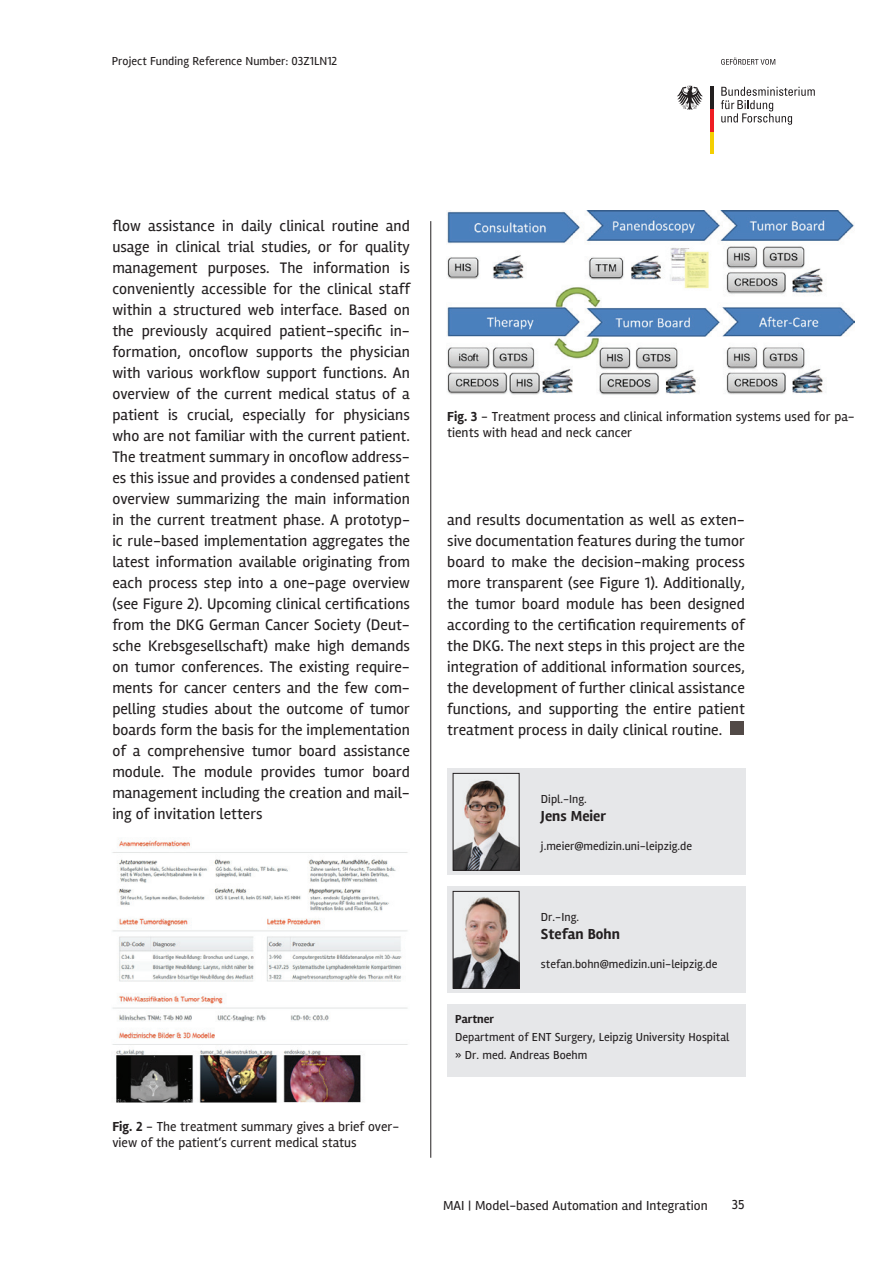
<style>
.page{position:relative;width:893px;height:1263px;background:#fff}
.page>*{position:absolute;margin:0;border:0;box-sizing:border-box;transform-origin:0 0}
.t1{font:15.75px/21px "Rambla";color:#231f20;text-align:justify}
.t2{font:700 15px "Rambla";color:#231f20}
.t3{font:13.5px/16.2px "Rambla";color:#231f20}
.t4{font:12px/18px "Rambla";color:#231f20}
.t5{font:700 12px "Rambla";color:#231f20}
.s1{color:#fff}
.s2{font-weight:700}
</style>
<div class="page">
<div style="left:731px;top:722px;width:13px;height:13px;background:#524a47"></div>
<div style="left:447px;top:768px;width:298px;height:106px;background:#e6e7e9"></div>
<div style="left:447px;top:886px;width:298px;height:106px;background:#e6e7e9"></div>
<div style="left:447px;top:1004px;width:298px;height:73px;background:#e6e7e9"></div>
<img style="left:455px;top:780px;width:62px;height:88px">
<div style="left:453px;top:773px;width:66px;height:97px;border:1px solid #231f20"></div>
<img style="left:455px;top:897px;width:62px;height:89px">
<div style="left:453px;top:891px;width:66px;height:97px;border:1px solid #231f20"></div>
<img style="left:446px;top:210px;width:409px;height:185px">
<img style="left:112px;top:840px;width:296px;height:263px">
<hr style="left:430px;top:221px;width:1px;height:937px;background:#231f20">
<svg style="left:721px;top:87px;width:94px;height:38px"></svg>
<svg style="left:710px;top:131px;width:3px;height:22px"></svg>
<svg style="left:710px;top:109px;width:3px;height:22px"></svg>
<svg style="left:710px;top:87px;width:3px;height:22px"></svg>
<svg style="left:677px;top:86px;width:26px;height:24px"></svg>
<svg style="left:721px;top:58px;width:54px;height:7px"></svg>
<p class="t4" style="left:112px;top:52px;width:227px">Project Funding Reference Number: 03Z1LN12</p>
<p class="t1" style="left:112px;top:215px;width:299px">flow assistance in daily clinical routine and usage in clinical trial studies, or for quality management purposes. The information is conveniently accessible for the clinical staff within a structured web interface. Based on the previously acquired patient-specific in&shy;formation, oncoflow supports the physician with various workflow support functions. An overview of the current medical status of a patient is crucial, especially for physicians who are not familiar with the current patient.<br>The treatment summary in oncoflow address&shy;es this issue and provides a condensed patient overview summarizing the main information in the current treatment phase. A prototyp&shy;ic rule-based implementation aggregates the latest information available originating from each process step into a one-page overview (see Figure 2). Upcoming clinical certifications from the DKG German Cancer Society (Deut&shy;sche Krebsgesellschaft) make high demands on tumor conferences. The existing require&shy;ments for cancer centers and the few com&shy;pelling studies about the outcome of tumor boards form the basis for the implementation of a comprehensive tumor board assistance module. The module provides tumor board management including the creation and mail&shy;ing of invitation letters <span class="s1">df</span></p>
<p class="t3" style="left:112px;top:1118px;width:288px"><span class="s2">Fig. 2</span> - The treatment summary gives a brief over&shy;view of the patient‘s current medical status</p>
<p class="t3" style="left:447px;top:408px;width:409px"><span class="s2">Fig. 3</span> - Treatment process and clinical information systems used for pa&shy;tients with head and neck cancer</p>
<p class="t1" style="left:447px;top:509px;width:299px">and results documentation as well as exten&shy;sive documentation features during the tumor board to make the decision-making process more transparent (see Figure 1). Additionally, the tumor board module has been designed according to the certification requirements of the DKG. The next steps in this project are the integration of additional information sources, the development of further clinical assistance functions, and supporting the entire patient treatment process in daily clinical routine.</p>
<p class="t4" style="left:541px;top:790px;width:47px">Dipl.-Ing.</p>
<p class="t2" style="left:541px;top:807px;width:67px">Jens Meier</p>
<p class="t4" style="left:541px;top:837px;width:153px">j.meier@medizin.uni-leipzig.de</p>
<p class="t4" style="left:541px;top:908px;width:40px">Dr.-Ing.</p>
<p class="t2" style="left:541px;top:925px;width:81px">Stefan Bohn</p>
<p class="t4" style="left:541px;top:955px;width:178px">stefan.bohn@medizin.uni-leipzig.de</p>
<p class="t5" style="left:455px;top:1012px;width:40px">Partner</p>
<p class="t4" style="left:455px;top:1028px;width:276px">Department of ENT Surgery, Leipzig University Hospital » Dr. med. Andreas Boehm</p>
<p class="t3" style="left:443px;top:1198px;width:266px">MAI | Model-based Automation and Integration</p>
<p class="t3" style="left:732px;top:1196px;width:14px">35</p>
</div>
